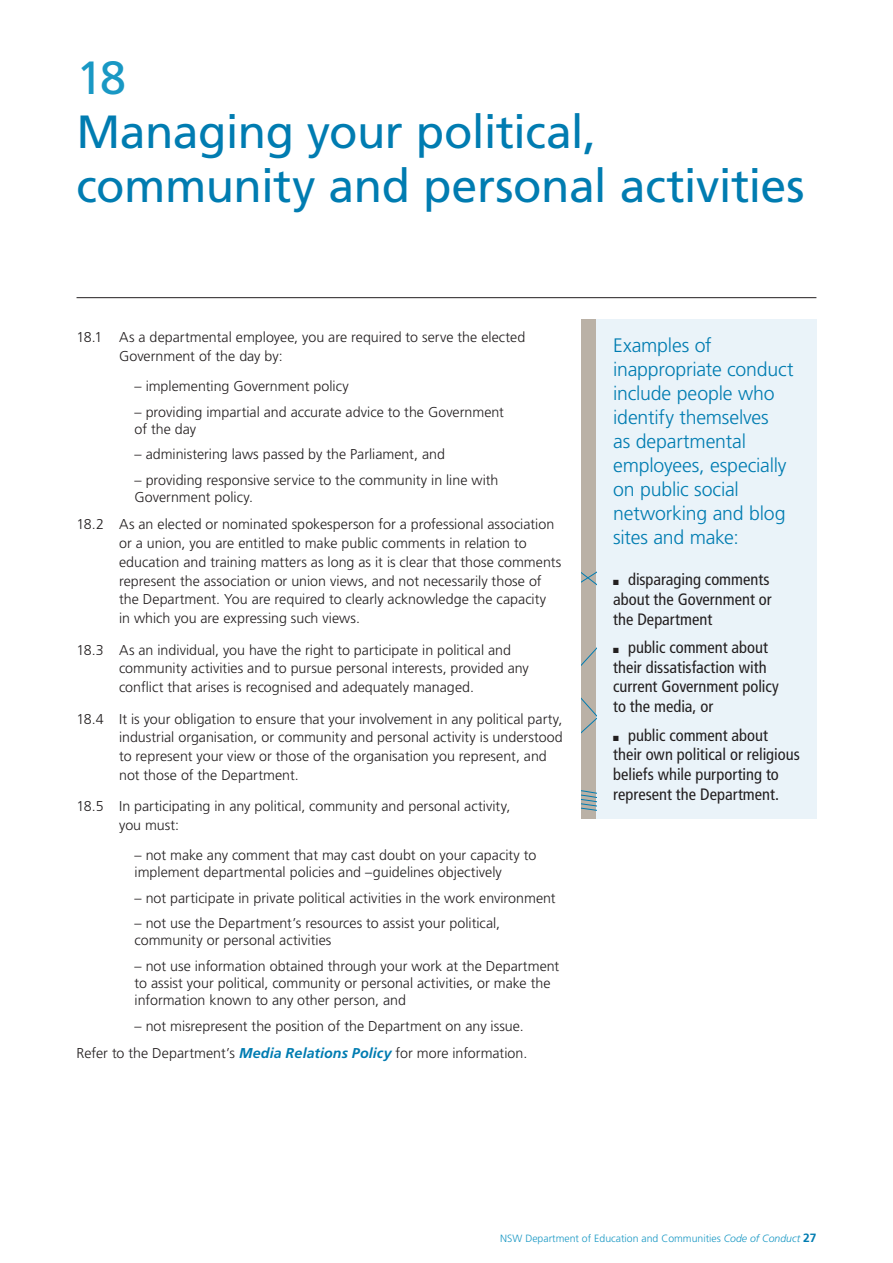
<style>
.page{position:relative;width:893px;height:1263px;background:#fff}
.page>*{position:absolute;margin:0;border:0;box-sizing:border-box;transform-origin:0 0}
._02__Section_-_title{font:46.5px/54px "Frutiger LT Std";letter-spacing:-.01em;color:#007cb1}
._05__body_copy_head{font:300 19.5px/24px "Frutiger LT Std";letter-spacing:-.01em;color:#007cb1}
.Boxbullets{font:condensed 16.5px/19.8px "Frutiger LT Std";color:#231f20}
.First_line_bullet_co{font:300 14.25px/18.8px "Frutiger LT Std";color:#231f20}
.dash_bullets{font:300 14.25px/17.1px "Frutiger LT Std";color:#231f20}
._05__body_Copy{font:300 14.25px "Frutiger LT Std";color:#231f20}
.t1{font:300 10.5px "Frutiger LT Std";color:#1998c4}
.s1{color:#1998c4}
.s2{font-weight:700;font-style:italic;color:#007cb1}
.s3{font-style:italic}
.s4{font-weight:700;font-size:12px;color:#007cb1}
</style>
<div class="page">
<hr style="left:77px;top:297px;width:739px;height:1px;background:#231f20">
<div style="left:581px;top:319px;width:236px;height:499px;background:#eaf3f9"></div>
<div style="left:581px;top:319px;width:15px;height:499px;background:#bab1a6"></div>
<p class="_02__Section_-_title" style="left:77px;top:51px;width:729px"><span class="s1">18<br></span>Managing your political, community and personal activities</p>
<p class="First_line_bullet_co" style="left:119px;top:328px;width:408px;text-indent:-43px">18.1 As a departmental employee, you are required to serve the elected<br>Government of the day by:</p>
<p class="dash_bullets" style="left:135px;top:378px;width:216px">– implementing Government policy</p>
<p class="dash_bullets" style="left:135px;top:403px;width:371px">– providing impartial and accurate advice to the Government of the day</p>
<p class="dash_bullets" style="left:135px;top:446px;width:312px">– administering laws passed by the Parliament, and</p>
<p class="dash_bullets" style="left:135px;top:472px;width:365px">– providing responsive service to the community in line with<br>Government policy.</p>
<p class="First_line_bullet_co" style="left:119px;top:515px;width:444px;text-indent:-43px">18.2 As an elected or nominated spokesperson for a professional association or a union, you are entitled to make public comments in relation to education and training matters as long as it is clear that those comments represent the association or union views, and not necessarily those of the Department. You are required to clearly acknowledge the capacity<br>in which you are expressing such views.</p>
<p class="First_line_bullet_co" style="left:119px;top:640px;width:411px;text-indent:-43px">18.3 As an individual, you have the right to participate in political and community activities and to pursue personal interests, provided any conflict that arises is recognised and adequately managed.</p>
<p class="First_line_bullet_co" style="left:119px;top:709px;width:445px;text-indent:-43px">18.4 It is your obligation to ensure that your involvement in any political party, industrial organisation, or community and personal activity is understood to represent your view or those of the organisation you represent, and not those of the Department.</p>
<p class="First_line_bullet_co" style="left:119px;top:797px;width:393px;text-indent:-43px">18.5 In participating in any political, community and personal activity, you must:</p>
<p class="dash_bullets" style="left:135px;top:847px;width:403px">– not make any comment that may cast doubt on your capacity to implement departmental policies and –guidelines objectively</p>
<p class="dash_bullets" style="left:135px;top:889px;width:423px">– not participate in private political activities in the work environment</p>
<p class="dash_bullets" style="left:135px;top:915px;width:367px">– not use the Department’s resources to assist your political, community or personal activities</p>
<p class="dash_bullets" style="left:135px;top:958px;width:426px">– not use information obtained through your work at the Department to assist your political, community or personal activities, or make the information known to any other person, and</p>
<p class="dash_bullets" style="left:135px;top:1017px;width:391px">– not misrepresent the position of the Department on any issue.</p>
<p class="_05__body_Copy" style="left:77px;top:1045px;width:452px">Refer to the Department’s <span class="s2">Media Relations Policy</span> for more information.</p>
<p class="_05__body_copy_head" style="left:613px;top:333px;width:182px">Examples of inappropriate conduct include people who identify themselves<br>as departmental employees, especially on public social networking and blog sites and make:</p>
<p class="Boxbullets" style="left:613px;top:569px;width:160px">■ disparaging comments about the Government or the Department</p>
<p class="Boxbullets" style="left:613px;top:637px;width:167px">■ public comment about their dissatisfaction with current Government policy to the media, or</p>
<p class="Boxbullets" style="left:613px;top:725px;width:188px">■ public comment about their own political or religious beliefs while purporting to represent the Department.</p>
<p class="t1" style="left:500px;top:1233px;width:318px">NSW Department of Education and Communities <span class="s3">Code of Conduct</span> <span class="s4">27</span></p>
</div>
